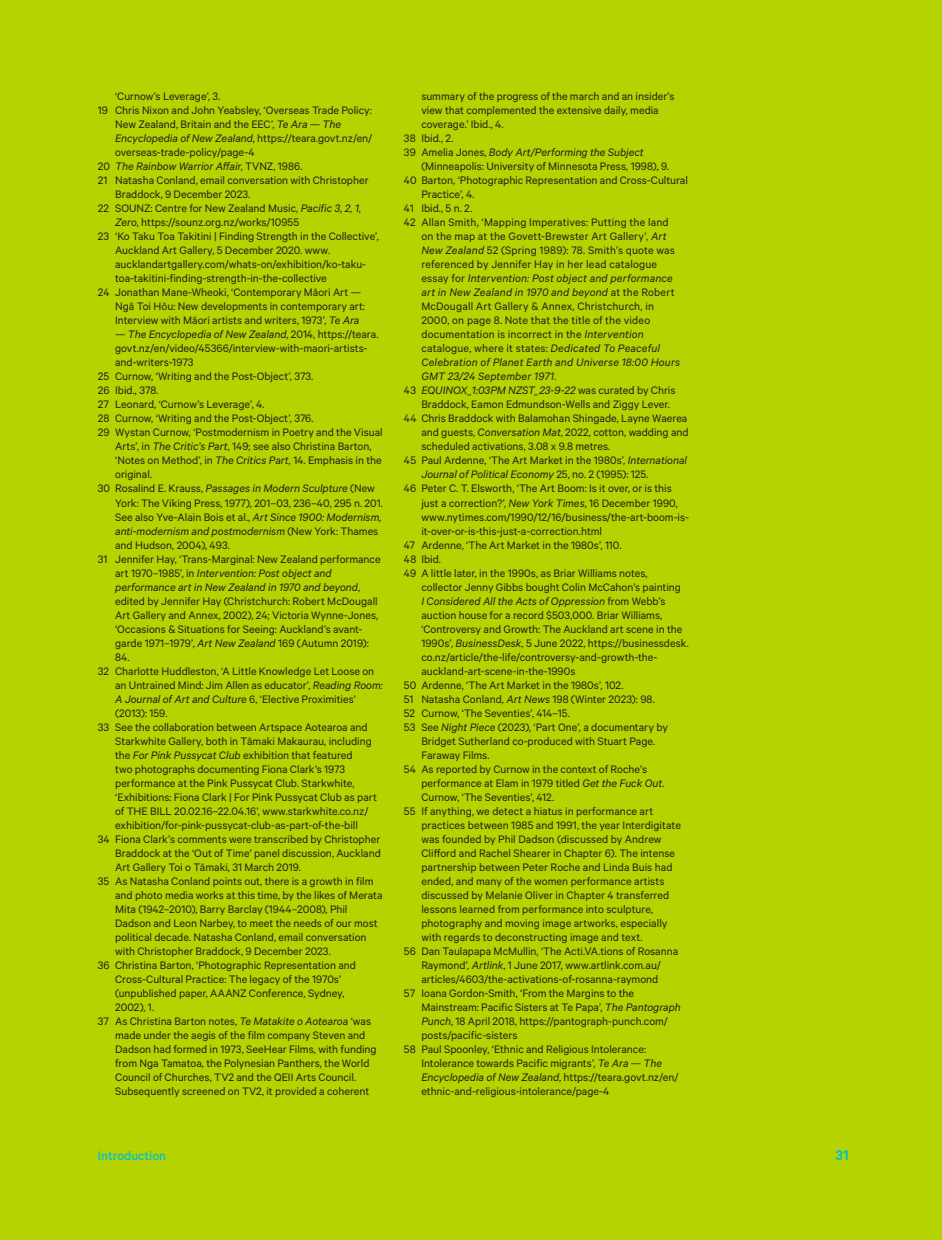
<style>
.page{position:relative;width:942px;height:1240px;background:#fff}
.page>*{position:absolute;margin:0;border:0;box-sizing:border-box;transform-origin:0 0}
.t1{font:600 15.75px "Calibre";color:#07c1c8}
.t2{font:500 14px "Calibre";color:#07c1c8}
.Endnote{font:12.25px/14px "Calibre";color:#21201c}
.Endnote-2{font:italic 12.25px "Calibre";letter-spacing:-.005em;color:#21201c}
.s1{font-style:italic}
.s2{font-style:normal}
</style>
<div class="page">
<div style="left:0;top:0;width:942px;height:1239px;background:#b5d300"></div>
<p class="Endnote" style="left:115px;top:89px;width:107px">‘Curnow’s Leverage’, 3.</p>
<p class="Endnote" style="left:115px;top:103px;width:259px;text-indent:-17px">19 Chris Nixon and John Yeabsley, ‘Overseas Trade Policy:<br>New Zealand, Britain and the EEC’, <span class="s1">Te Ara — The Encyclopedia of New Zealand</span>, https://teara.govt.nz/en/ overseas-trade-policy/page-4</p>
<p class="Endnote-2" style="left:98px;top:159px;width:206px"><span class="s2">20</span> The Rainbow Warrior Affair<span class="s2">, TVNZ, 1986.</span></p>
<p class="Endnote" style="left:115px;top:173px;width:255px;text-indent:-17px">21 Natasha Conland, email conversation with Christopher<br>Braddock, 9 December 2023.</p>
<p class="Endnote" style="left:115px;top:201px;width:247px;text-indent:-17px">22 SOUNZ: Centre for New Zealand Music, <span class="s1">Pacific 3, 2, 1,<br>Zero</span>, https://sounz.org.nz/works/10955</p>
<p class="Endnote" style="left:115px;top:229px;width:265px;text-indent:-17px">23 ‘Ko Taku Toa Takitini | Finding Strength in the Collective’, Auckland Art Gallery, 5 December 2020. www. aucklandartgallery.com/whats-on/exhibition/ko-taku&shy;toa-takitini-finding-strength-in-the-collective</p>
<p class="Endnote" style="left:115px;top:285px;width:251px;text-indent:-17px">24 Jonathan Mane-Wheoki, ‘Contemporary Māori Art —<br>Ngā Toi Hōu: New developments in contemporary art:<br>Interview with Māori artists and writers, 1973’, <span class="s1">Te Ara</span></p>
<p class="Endnote" style="left:115px;top:327px;width:265px"><span class="s1">— The Encyclopedia of New Zealand</span>, 2014, https://teara. govt.nz/en/video/45366/interview-with-maori-artists&shy;and-writers-1973</p>
<p class="Endnote" style="left:98px;top:369px;width:217px">25 Curnow, ‘Writing and the Post-Object’, 373.</p>
<p class="Endnote" style="left:98px;top:383px;width:62px">26 Ibid., 378.</p>
<p class="Endnote" style="left:98px;top:397px;width:168px">27 Leonard, ‘Curnow’s Leverage’, 4.</p>
<p class="Endnote" style="left:98px;top:411px;width:217px">28 Curnow, ‘Writing and the Post-Object’, 376.</p>
<p class="Endnote" style="left:115px;top:425px;width:269px;text-indent:-17px">29 Wystan Curnow, ‘Postmodernism in Poetry and the Visual Arts’, in <span class="s1">The Critic’s Part</span>, 149; see also Christina Barton, ‘Notes on Method’, in <span class="s1">The Critics Part,</span> 14. Emphasis in the original.</p>
<p class="Endnote" style="left:115px;top:481px;width:269px;text-indent:-17px">30 Rosalind E. Krauss, <span class="s1">Passages in Modern Sculpture</span> (New York: The Viking Press, 1977), 201–03, 236–40, 295 n. 201.<br>See also Yve-Alain Bois et al., <span class="s1">Art Since 1900: Modernism, anti-modernism and postmodernism</span> (New York: Thames and Hudson, 2004), 493.</p>
<p class="Endnote" style="left:115px;top:551px;width:267px;text-indent:-17px">31 Jennifer Hay, ‘Trans-Marginal: New Zealand performance art 1970–1985’, in <span class="s1">Intervention: Post object and performance art in New Zealand in 1970 and beyond</span>, edited by Jennifer Hay (Christchurch: Robert McDougall Art Gallery and Annex, 2002), 24; Victoria Wynne-Jones, ‘Occasions &amp; Situations for Seeing: Auckland’s avant&shy;garde 1971–1979’, <span class="s1">Art New Zealand</span> 169 (Autumn 2019):<br>84.</p>
<p class="Endnote" style="left:115px;top:663px;width:269px;text-indent:-17px">32 Charlotte Huddleston, ‘A Little Knowledge Let Loose on an Untrained Mind: Jim Allen as educator’, <span class="s1">Reading Room:<br>A Journal of Art and Culture</span> 6, ‘Elective Proximities’ (2013): 159.</p>
<p class="Endnote" style="left:115px;top:719px;width:263px;text-indent:-17px">33 See the collaboration between Artspace Aotearoa and Starkwhite Gallery, both in Tāmaki Makaurau, including the <span class="s1">For Pink Pussycat Club</span> exhibition that featured<br>two photographs documenting Fiona Clark’s 1973 performance at the Pink Pussycat Club. Starkwhite, ‘Exhibitions: Fiona Clark | For Pink Pussycat Club as part of THE BILL 20.02.16–22.04.16’, www.starkwhite.co.nz/ exhibition/for-pink-pussycat-club-as-part-of-the-bill</p>
<p class="Endnote" style="left:115px;top:831px;width:267px;text-align:justify;text-indent:-17px">34 Fiona Clark’s comments were transcribed by Christopher Braddock at the ‘Out of Time’ panel discussion, Auckland Art Gallery Toi o Tāmaki, 31 March 2019.</p>
<p class="Endnote" style="left:115px;top:873px;width:269px;text-indent:-17px">35 As Natasha Conland points out, there is a growth in film and photo media works at this time, by the likes of Merata Mita (1942–2010), Barry Barclay (1944–2008), Phil Dadson and Leon Narbey, to meet the needs of our most political decade. Natasha Conland, email conversation with Christopher Braddock, 9 December 2023.</p>
<p class="Endnote" style="left:115px;top:957px;width:242px;text-indent:-17px">36 Christina Barton, ‘Photographic Representation and Cross-Cultural Practice: The legacy of the 1970s’ (unpublished paper, AAANZ Conference, Sydney, 2002), 1.</p>
<p class="Endnote" style="left:115px;top:1013px;width:263px;text-indent:-17px">37 As Christina Barton notes, <span class="s1">Te Matakite o Aotearoa</span> ‘was made under the aegis of the film company Steven and Dadson had formed in 1973, SeeHear Films, with funding from Nga Tamatoa, the Polynesian Panthers, the World Council of Churches, TV2 and the QEII Arts Council.<br>Subsequently screened on TV2, it provided a coherent</p>
<p class="Endnote" style="left:421px;top:89px;width:254px">summary of the progress of the march and an insider’s view that complemented the extensive daily, media coverage.’ Ibid., 4.</p>
<p class="Endnote" style="left:404px;top:131px;width:51px">38 Ibid., 2.</p>
<p class="Endnote" style="left:421px;top:145px;width:249px;text-indent:-17px">39 Amelia Jones, <span class="s1">Body Art/Performing the Subject </span>(Minneapolis: University of Minnesota Press, 1998), 9.</p>
<p class="Endnote" style="left:421px;top:173px;width:268px;text-indent:-17px">40 Barton, ‘Photographic Representation and Cross-Cultural<br>Practice’, 4.</p>
<p class="Endnote" style="left:404px;top:201px;width:70px">41 Ibid., 5 n. 2.</p>
<p class="Endnote" style="left:421px;top:215px;width:260px;text-indent:-17px">42 Allan Smith, ‘Mapping Imperatives: Putting the land on the map at the Govett-Brewster Art Gallery’, <span class="s1">Art New Zealand</span> 52 (Spring 1989): 78. Smith’s quote was referenced by Jennifer Hay in her lead catalogue essay for <span class="s1">Intervention: Post object and performance art in New Zealand in 1970 and beyond</span> at the Robert McDougall Art Gallery &amp; Annex, Christchurch, in 2000, on page 8. Note that the title of the video documentation is incorrect in the <span class="s1">Intervention </span>catalogue, where it states: <span class="s1">Dedicated To Peaceful Celebration of Planet Earth and Universe 18:00 Hours GMT 23/24 September 1971</span>.</p>
<p class="Endnote" style="left:421px;top:383px;width:256px;text-indent:-17px">43 <span class="s1">EQUINOX_1:03PM NZST_23-9-22</span> was curated by Chris<br>Braddock, Eamon Edmundson-Wells and Ziggy Lever.</p>
<p class="Endnote" style="left:421px;top:411px;width:269px;text-align:justify;text-indent:-17px">44 Chris Braddock with Balamohan Shingade, Layne Waerea and guests, <span class="s1">Conversation Mat</span>, 2022, cotton, wadding and scheduled activations, 3.08 x 9.8 metres.</p>
<p class="Endnote" style="left:421px;top:453px;width:267px;text-indent:-17px">45 Paul Ardenne, ‘The Art Market in the 1980s’, <span class="s1">International<br>Journal of Political Economy</span> 25, no. 2 (1995): 125.</p>
<p class="Endnote" style="left:421px;top:481px;width:269px;text-indent:-17px">46 Peter C. T. Elsworth, ‘The Art Boom: Is it over, or is this just a correction?’, <span class="s1">New York Times</span>, 16 December 1990, www.nytimes.com/1990/12/16/business/the-art-boom-is&shy;it-over-or-is-this-just-a-correction.html</p>
<p class="Endnote" style="left:404px;top:537px;width:219px">47 Ardenne, ‘The Art Market in the 1980s’, 110.</p>
<p class="Endnote" style="left:404px;top:551px;width:39px">48 Ibid.</p>
<p class="Endnote" style="left:421px;top:565px;width:269px;text-indent:-17px">49 A little later, in the 1990s, as Briar Williams notes, collector Jenny Gibbs bought Colin McCahon’s painting<br><span class="s1">I Considered All the Acts of Oppression</span> from Webb’s auction house for a record $503,000. Briar Williams, ‘Controversy and Growth: The Auckland art scene in the 1990s’, <span class="s1">BusinessDesk</span>, 5 June 2022, https://businessdesk. co.nz/article/the-life/controversy-and-growth-the&shy;auckland-art-scene-in-the-1990s</p>
<p class="Endnote" style="left:404px;top:677px;width:221px">50 Ardenne, ‘The Art Market in the 1980s’, 102.</p>
<p class="Endnote" style="left:404px;top:691px;width:252px">51 Natasha Conland, <span class="s1">Art News</span> 198 (Winter 2023): 98.</p>
<p class="Endnote" style="left:404px;top:705px;width:167px">52 Curnow, ‘The Seventies’, 414–15.</p>
<p class="Endnote" style="left:421px;top:719px;width:248px;text-indent:-17px">53 See <span class="s1">Night Piece</span> (2023), ‘Part One’, a documentary by<br>Bridget Sutherland co-produced with Stuart Page.<br>Faraway Films.</p>
<p class="Endnote" style="left:421px;top:761px;width:244px;text-indent:-17px">54 As reported by Curnow in the context of Roche’s performance at Elam in 1979 titled <span class="s1">Get the Fuck Out</span>.<br>Curnow, ‘The Seventies’, 412.</p>
<p class="Endnote" style="left:421px;top:803px;width:261px;text-indent:-17px">55 If anything, we detect a hiatus in performance art practices between 1985 and 1991, the year Interdigitate was founded by Phil Dadson (discussed by Andrew Clifford and Rachel Shearer in Chapter 6). The intense partnership between Peter Roche and Linda Buis had ended, and many of the women performance artists discussed by Melanie Oliver in Chapter 4 transferred lessons learned from performance into sculpture, photography and moving image artworks, especially with regards to deconstructing image and text.</p>
<p class="Endnote" style="left:404px;top:943px;width:276px;text-align:center">56 Dan Taulapapa McMullin, ‘The Acti.VA.tions of Rosanna<br>Raymond’, <span class="s1">Artlink</span>, 1 June 2017, www.artlink.com.au/ articles/4603/the-activations-of-rosanna-raymond</p>
<p class="Endnote" style="left:421px;top:985px;width:261px;text-indent:-17px">57 Ioana Gordon-Smith, ‘From the Margins to the Mainstream: Pacific Sisters at Te Papa’, <span class="s1">The Pantograph Punch</span>, 18 April 2018, https://pantograph-punch.com/ posts/pacific-sisters</p>
<p class="Endnote" style="left:421px;top:1041px;width:259px;text-indent:-17px">58 Paul Spoonley, ‘Ethnic and Religious Intolerance:<br>Intolerance towards Pacific migrants’, <span class="s1">Te Ara — The Encyclopedia of New Zealand</span>, https://teara.govt.nz/en/ ethnic-and-religious-intolerance/page-4</p>
<p class="t2" style="left:98px;top:1147px;width:70px">Introduction</p>
<p class="t1" style="left:835px;top:1145px;width:15px">31</p>
</div>
